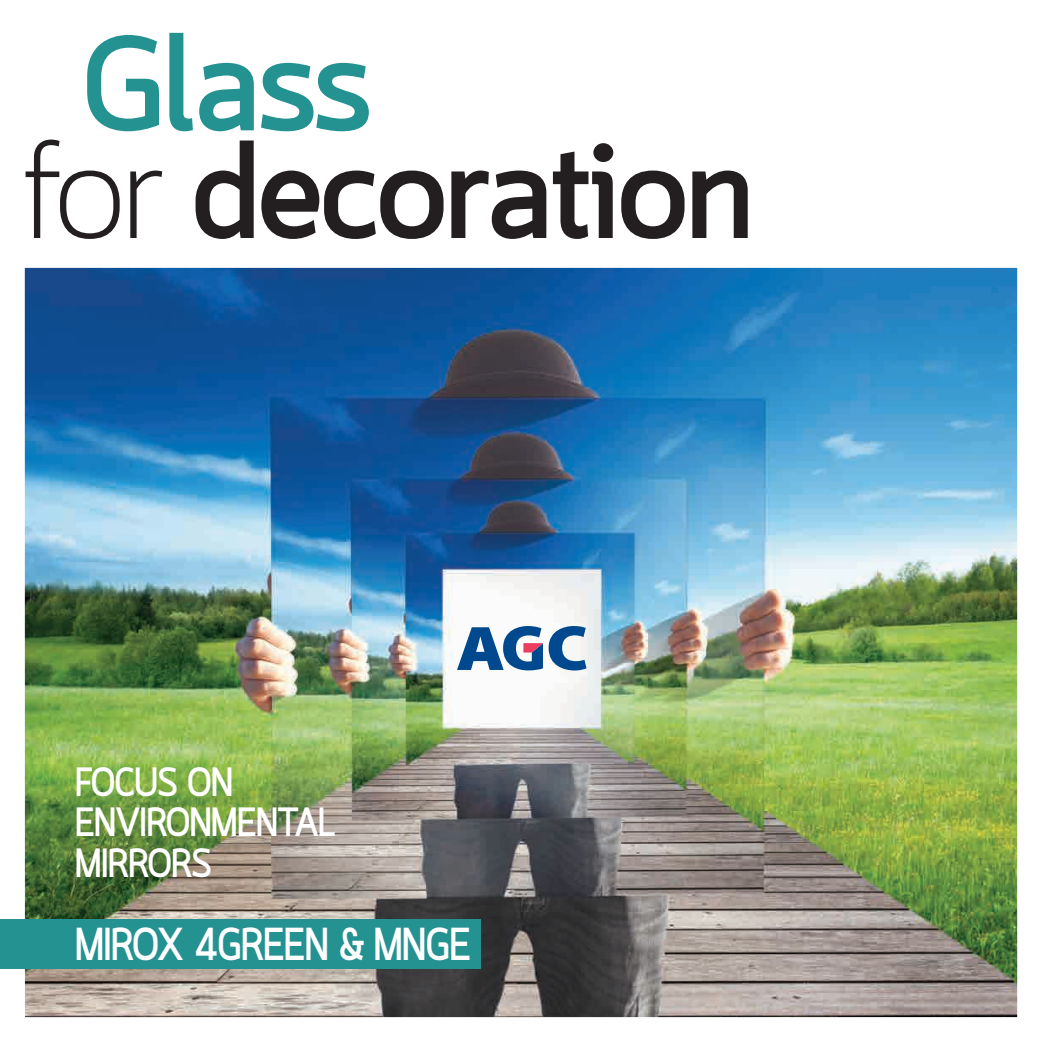
<style>
.page{position:relative;width:1042px;height:1042px;background:#fff}
.page>*{position:absolute;margin:0;border:0;box-sizing:border-box;transform-origin:0 0}
.t1{font:700 133px "Quark";letter-spacing:-.02em;color:#231f20;scale:1.05 1}
.t2{font:700 133px "Quark";color:#239291;scale:1.05 1}
.t3{font:700 45.5px "Quark";letter-spacing:-.03em;color:#fff;scale:.9 1}
.t4{font:700 40.25px/40.2px "Quark";letter-spacing:-.03em;color:#fff;scale:.93 1}
.s1{font-weight:300}
</style>
<div class="page">
<img style="left:25px;top:268px;width:992px;height:749px">
<svg style="left:457px;top:626px;width:129px;height:44px"></svg>
<div style="left:0;top:919px;width:481px;height:49px;background:#239291"></div>
<p class="t2" style="left:81px;top:7px;width:278px">Glass</p>
<p class="t1" style="left:23px;top:115px;width:697px"><span class="s1">for</span> decoration</p>
<p class="t4" style="left:75px;top:766px;width:282px">FOCUS ON<br>ENVIRONMENTAL<br>MIRRORS</p>
<p class="t3" style="left:75px;top:917px;width:442px">MIROX 4GREEN &amp; MNGE</p>
</div>
